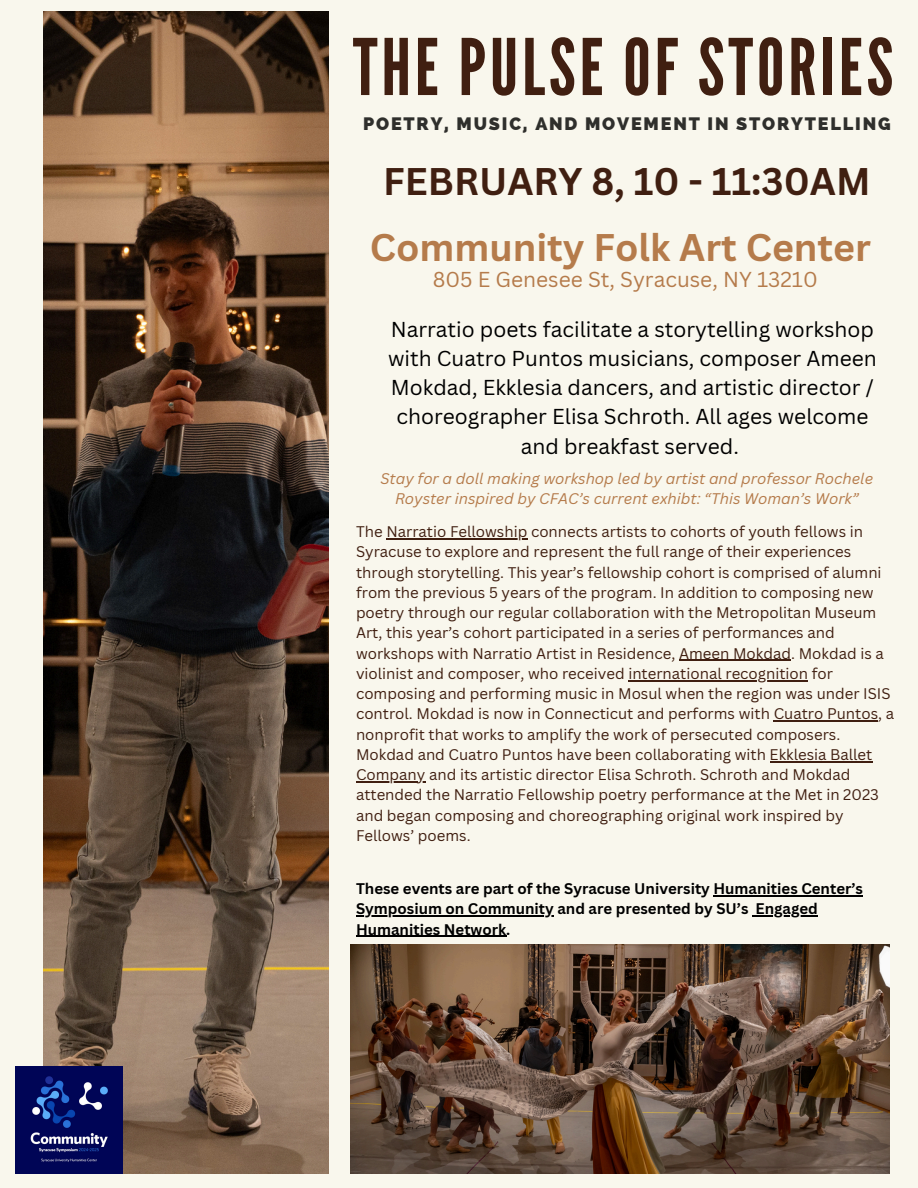
<style>
.page{position:relative;width:918px;height:1188px;background:#f9f7ed}
.page>*{position:absolute;margin:0;border:0;box-sizing:border-box;transform-origin:0 0}
.t1{font:77.85px "League Gothic";letter-spacing:.05em;color:#401f11}
.t2{font:700 37.5px "Canva Sans";color:#b57b4b}
.t3{font:700 37.5px "Canva Sans";color:#401f11}
.t4{font:21px/29.2px "Canva Sans";color:#000;text-align:center}
.t5{font:21px "Canva Sans";color:#b57b4b}
.t6{font:800 18px "Raleway";letter-spacing:.1em;color:#2f2f2c}
.t7{font:15px/20.2px "Canva Sans";color:#401f11}
.t8{font:700 15px "Canva Sans";color:#000}
.t9{font:italic 15px/20.2px "Canva Sans";color:#b57b4b;text-align:center}
</style>
<div class="page">
<img style="left:44px;top:11px;width:285px;height:1162px">
<img style="left:351px;top:945px;width:539px;height:228px">
<img style="left:16px;top:1067px;width:107px;height:107px">
<hr style="left:386px;top:538px;width:141px;height:1px;background:#401f11">
<hr style="left:679px;top:660px;width:112px;height:1px;background:#401f11">
<hr style="left:628px;top:680px;width:180px;height:1px;background:#401f11">
<hr style="left:774px;top:720px;width:104px;height:2px;background:#401f11">
<hr style="left:770px;top:761px;width:102px;height:1px;background:#401f11">
<hr style="left:356px;top:781px;width:69px;height:1px;background:#401f11">
<hr style="left:714px;top:895px;width:149px;height:1px;background:#000">
<hr style="left:356px;top:916px;width:198px;height:1px;background:#000">
<hr style="left:756px;top:916px;width:62px;height:1px;background:#000">
<hr style="left:356px;top:936px;width:150px;height:1px;background:#000">
<p class="t1" style="left:353px;top:22px;width:542px">THE PULSE OF STORIES</p>
<p class="t6" style="left:363px;top:113px;width:529px">POETRY, MUSIC, AND MOVEMENT IN STORYTELLING</p>
<h1 class="t3" style="left:383px;top:155px;width:489px">FEBRUARY 8, 10 - 11:30AM</h1>
<h5 class="t2" style="left:370px;top:220px;width:503px">Community Folk Art Center</h5>
<h2 class="t5" style="left:433px;top:265px;width:386px">805 E Genesee St, Syracuse, NY 13210</h2>
<h3 class="t4" style="left:388px;top:314px;width:490px">Narratio poets facilitate a storytelling workshop with Cuatro Puntos musicians, composer Ameen Mokdad, Ekklesia dancers, and artistic director / choreographer Elisa Schroth. All ages welcome and breakfast served.</h3>
<h6 class="t9" style="left:380px;top:468px;width:494px">Stay for a doll making workshop led by artist and professor Rochele<br>Royster inspired by CFAC’s current exhibt: “This Woman’s Work”</h6>
<h4 class="t7" style="left:356px;top:521px;width:509px">The Narratio Fellowship connects artists to cohorts of youth fellows in</h4>
<h4 class="t7" style="left:356px;top:541px;width:529px">Syracuse to explore and represent the full range of their experiences through storytelling. This year’s fellowship cohort is comprised of alumni from the previous 5 years of the program. In addition to composing new poetry through our regular collaboration with the Metropolitan Museum Art, this year’s cohort participated in a series of performances and workshops with Narratio Artist in Residence, Ameen Mokdad. Mokdad is a violinist and composer, who received international recognition for</h4>
<p class="t7" style="left:356px;top:683px;width:540px">composing and performing music in Mosul when the region was under ISIS control. Mokdad is now in Connecticut and performs with Cuatro Puntos, a nonprofit that works to amplify the work of persecuted composers.<br>Mokdad and Cuatro Puntos have been collaborating with Ekklesia Ballet</p>
<p class="t7" style="left:356px;top:764px;width:524px">Company and its artistic director Elisa Schroth. Schroth and Mokdad attended the Narratio Fellowship poetry performance at the Met in 2023 and began composing and choreographing original work inspired by Fellows’ poems.</p>
<p class="t8" style="left:356px;top:878px;width:508px">These events are part of the Syracuse University Humanities Center’s</p>
<p class="t8" style="left:356px;top:898px;width:394px">Symposium on Community and are presented by SU’s</p>
<p class="t8" style="left:756px;top:898px;width:64px">Engaged</p>
<p class="t8" style="left:356px;top:919px;width:156px">Humanities Network.</p>
</div>
